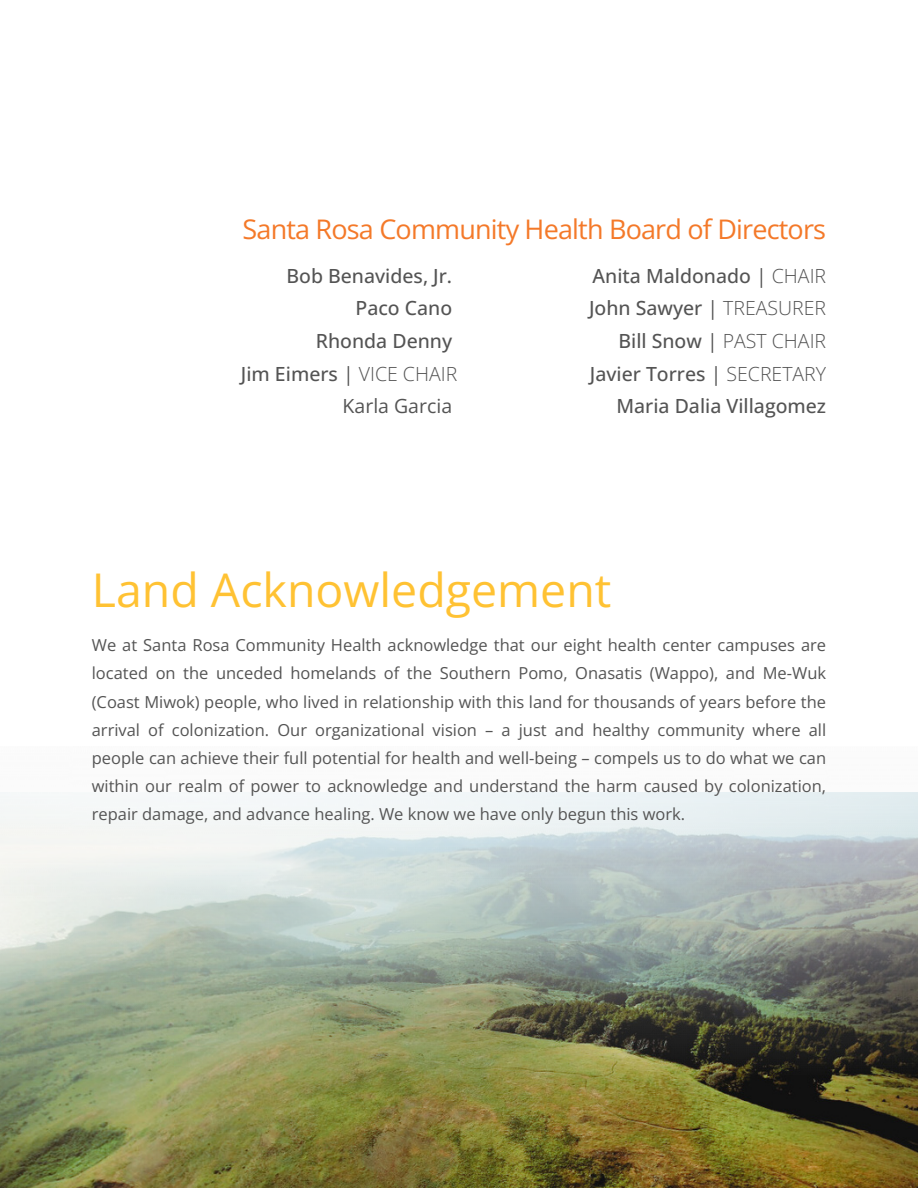
<style>
.page{position:relative;width:918px;height:1188px;background:#fff}
.page>*{position:absolute;margin:0;border:0;box-sizing:border-box;transform-origin:0 0}
.t1{font:46.5px "Open Sans";color:#ffc233}
.t2{font:27px "Open Sans";letter-spacing:-.03em;color:#f47929}
.t3{font:500 19.5px "Open Sans";color:#545454}
.t4{font:300 19.5px "Open Sans";color:#545454}
.t5{font:19.5px "Open Sans";color:#545454}
.t6{font:16.5px/28.2px "Open Sans";color:#545454;text-align:justify}
.s1{font-weight:400}
.s2{font-weight:300}
.s3{font-weight:500}
</style>
<div class="page">
<img style="left:0;top:1074px;width:918px;height:114px">
<img style="left:0;top:792px;width:918px;height:282px">
<p class="t2" style="left:243px;top:210px;width:585px">Santa Rosa Community Health Board of Directors</p>
<p class="t3" style="left:287px;top:262px;width:167px">Bob Benavides, Jr.</p>
<p class="t3" style="left:356px;top:295px;width:98px">Paco Cano</p>
<p class="t3" style="left:316px;top:327px;width:138px">Rhonda Denny</p>
<p class="t3" style="left:241px;top:360px;width:218px">Jim Eimers <span class="s1">|</span> <span class="s2">VICE CHAIR</span></p>
<p class="t5" style="left:343px;top:392px;width:111px">Karla Garcia</p>
<p class="t3" style="left:593px;top:262px;width:235px">Anita Maldonado <span class="s1">|</span> <span class="s2">CHAIR</span></p>
<p class="t3" style="left:589px;top:295px;width:239px">John Sawyer <span class="s1">|</span> <span class="s2">TREASURER</span></p>
<p class="t4" style="left:618px;top:327px;width:209px"><span class="s3">Bill Snow</span> <span class="s1">|</span> PAST CHAIR</p>
<p class="t3" style="left:590px;top:360px;width:238px">Javier Torres <span class="s1">|</span> <span class="s2">SECRETARY</span></p>
<p class="t3" style="left:616px;top:392px;width:211px">Maria Dalia Villagomez</p>
<p class="t1" style="left:92px;top:557px;width:521px">Land Acknowledgement</p>
<p class="t6" style="left:92px;top:631px;width:736px">We at Santa Rosa Community Health acknowledge that our eight health center campuses are located on the unceded homelands of the Southern Pomo, Onasatis (Wappo), and Me-Wuk (Coast Miwok) people, who lived in relationship with this land for thousands of years before the arrival of colonization. Our organizational vision – a just and healthy community where all people can achieve their full potential for health and well-being – compels us to do what we can within our realm of power to acknowledge and understand the harm caused by colonization, repair damage, and advance healing. We know we have only begun this work.</p>
</div>
